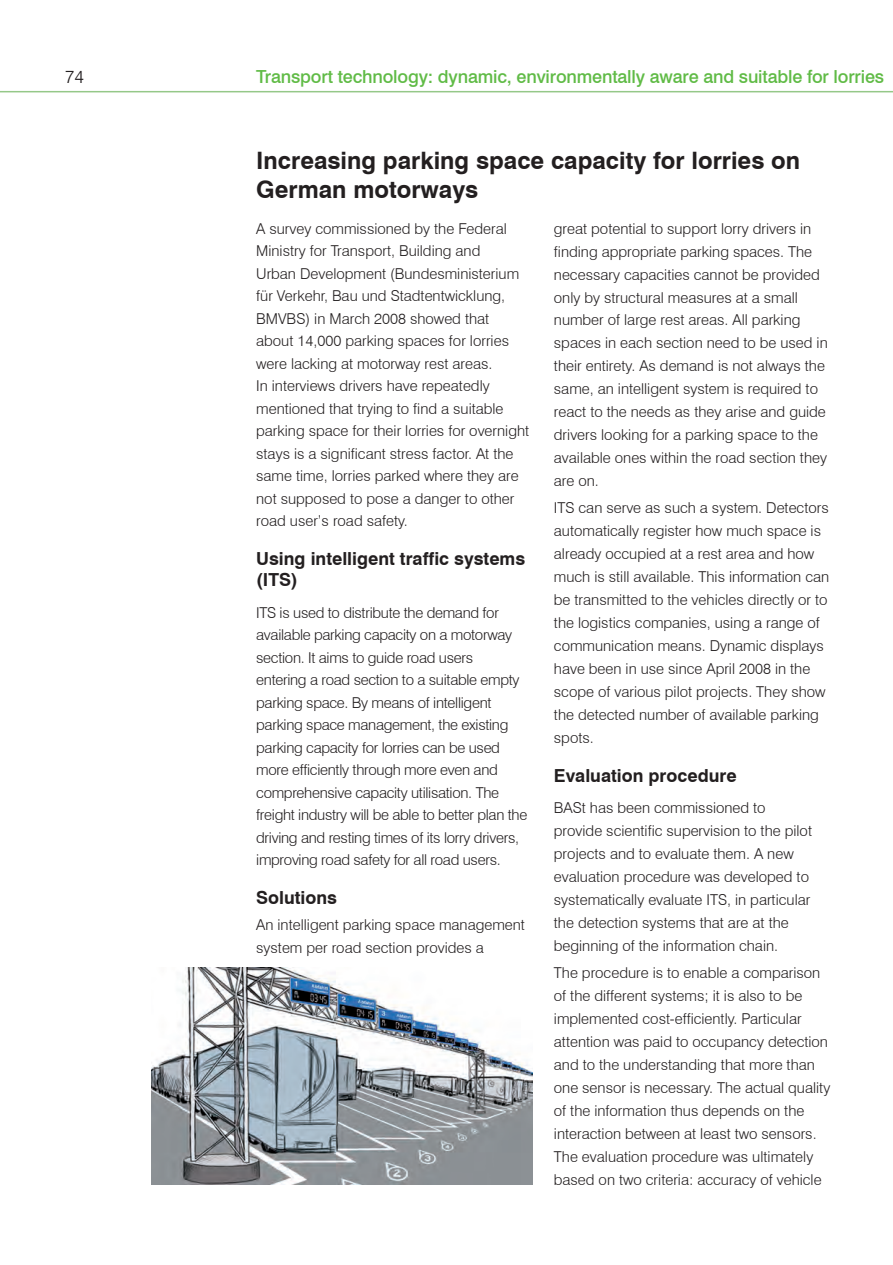
<style>
.page{position:relative;width:893px;height:1265px;background:#fff}
.page>*{position:absolute;margin:0;border:0;box-sizing:border-box;transform-origin:0 0}
.t1{font:700 24px/28.8px "Swiss 721 BT";color:#231f20}
.t2{font:500 18px "Swiss 721 BT";letter-spacing:-.01em;color:#60bb46}
.Titel-3{font:700 18px/21.6px "Swiss 721 BT";color:#231f20}
.t3{font:300 18px "Swiss 721 BT";color:#231f20}
.Text{font:300 15px/23px "Swiss 721 BT";color:#231f20}
.Text-2{font:300 15px/22.5px "Swiss 721 BT";letter-spacing:-.02em;color:#231f20}
</style>
<div class="page">
<hr style="left:0;top:91px;width:893px;height:1px;background:#95c888">
<img style="left:152px;top:968px;width:381px;height:216px">
<p class="t3" style="left:65px;top:66px;width:21px">74</p>
<p class="t2" style="left:256px;top:66px;width:629px">Transport technology: dynamic, environmentally aware and suitable for lorries</p>
<h1 class="t1" style="left:256px;top:146px;width:545px">Increasing parking space capacity for lorries on<br>German motorways</h1>
<p class="Text" style="left:256px;top:217px;width:274px;line-height:22.5px">A survey commissioned by the Federal Ministry for Transport, Building and<br>Urban Development (Bundesministerium für Verkehr, Bau und Stadtentwicklung, BMVBS) in March 2008 showed that about 14,000 parking spaces for lorries were lacking at motorway rest areas.<br>In interviews drivers have repeatedly mentioned that trying to find a suitable parking space for their lorries for overnight stays is a significant stress factor. At the same time, lorries parked where they are not supposed to pose a danger to other road user’s road safety.</p>
<p class="Titel-3" style="left:256px;top:547px;width:270px">Using intelligent traffic systems (ITS)</p>
<p class="Text-2" style="left:256px;top:601px;width:273px">ITS is used to distribute the demand for available parking capacity on a motorway section. It aims to guide road users<br>entering a road section to a suitable empty parking space. By means of intelligent parking space management, the existing parking capacity for lorries can be used more efficiently through more even and comprehensive capacity utilisation. The freight industry will be able to better plan the driving and resting times of its lorry drivers, improving road safety for all road users.</p>
<p class="Titel-3" style="left:256px;top:886px;width:82px">Solutions</p>
<p class="Text" style="left:256px;top:913px;width:270px;line-height:22.5px">An intelligent parking space management system per road section provides a</p>
<p class="Text" style="left:554px;top:217px;width:275px">great potential to support lorry drivers in finding appropriate parking spaces. The necessary capacities cannot be provided only by structural measures at a small number of large rest areas. All parking spaces in each section need to be used in their entirety. As demand is not always the same, an intelligent system is required to react to the needs as they arise and guide drivers looking for a parking space to the available ones within the road section they are on.</p>
<p class="Text" style="left:554px;top:496px;width:277px">ITS can serve as such a system. Detectors automatically register how much space is already occupied at a rest area and how much is still available. This information can be transmitted to the vehicles directly or to the logistics companies, using a range of communication means. Dynamic displays have been in use since April 2008 in the scope of various pilot projects. They show the detected number of available parking spots.</p>
<p class="Titel-3" style="left:554px;top:764px;width:184px">Evaluation procedure</p>
<p class="Text" style="left:554px;top:796px;width:260px">BASt has been commissioned to provide scientific supervision to the pilot projects and to evaluate them. A new evaluation procedure was developed to systematically evaluate ITS, in particular the detection systems that are at the beginning of the information chain.</p>
<p class="Text" style="left:554px;top:961px;width:278px">The procedure is to enable a comparison of the different systems; it is also to be implemented cost-efficiently. Particular attention was paid to occupancy detection and to the understanding that more than one sensor is necessary. The actual quality of the information thus depends on the interaction between at least two sensors.<br>The evaluation procedure was ultimately based on two criteria: accuracy of vehicle</p>
</div>
